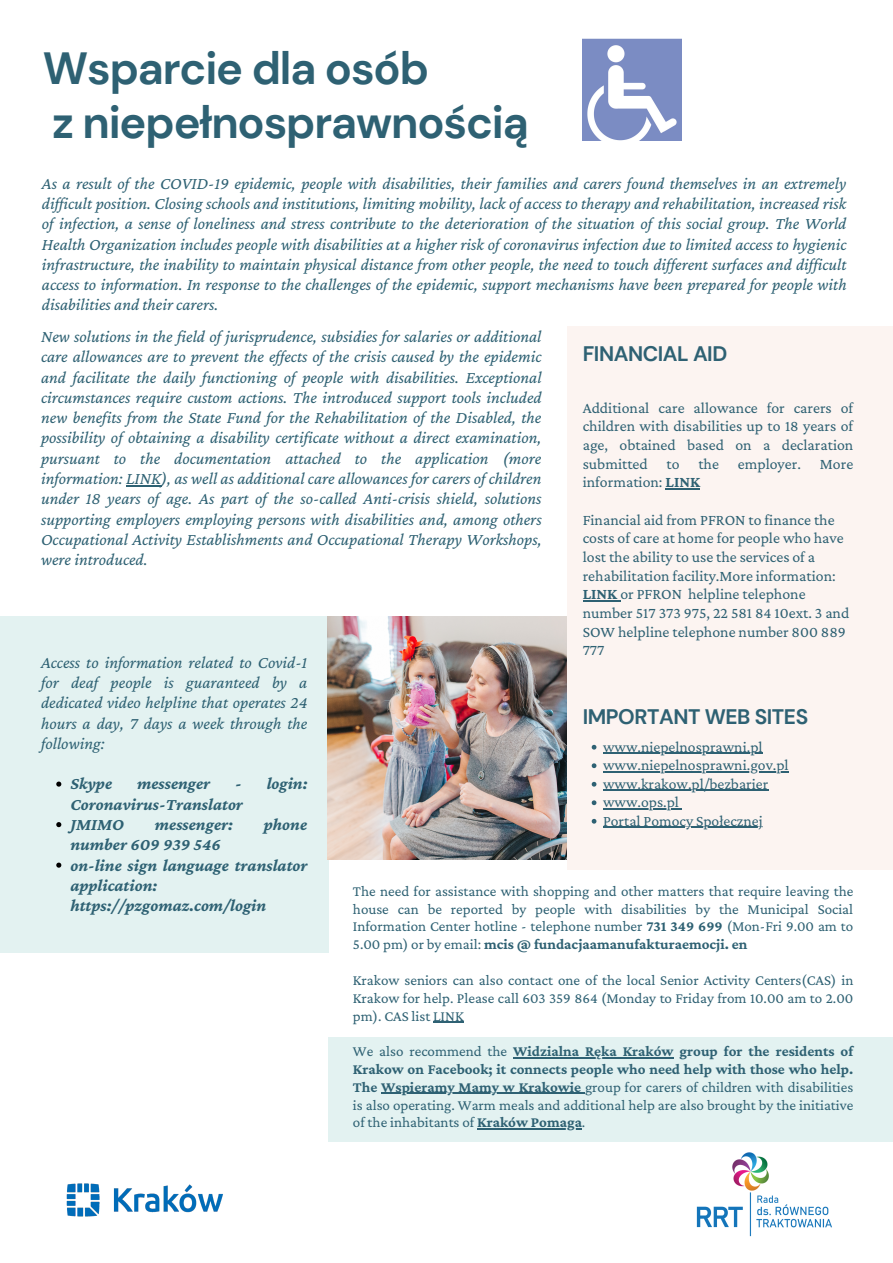
<style>
.page{position:relative;width:893px;height:1263px;background:#fff}
.page>*{position:absolute;margin:0;border:0;box-sizing:border-box;transform-origin:0 0}
.t1{font:700 45px/54px "DM Sans";letter-spacing:-.025em;color:#2e6173}
.t2{font:700 21px "DM Sans";letter-spacing:-.02em;color:#2e6173}
.t3{font:italic 17.25px/20.2px "Crimson Pro";color:#2e6173;text-align:justify}
.t4{font:italic 700 17.25px/20.2px "Crimson Pro";color:#2e6173}
.t5{font:15.75px/18.7px "Crimson Pro";color:#2e6173;text-align:justify}
.t6{font:15.6px/18.5px "Crimson Pro";color:#2e6173}
.t7{font:15px/17.9px "Crimson Pro";color:#2e6173;text-align:justify}
.s1{font-weight:700}
</style>
<div class="page">
<div style="left:567px;top:326px;width:326px;height:544px;background:#fcf4f1"></div>
<div style="left:0;top:616px;width:328px;height:336px;background:#e3f2f1"></div>
<img style="left:583px;top:38px;width:98px;height:102px">
<img style="left:327px;top:616px;width:240px;height:243px">
<hr style="left:665px;top:488px;width:35px;height:1px;background:#2e6173">
<hr style="left:583px;top:600px;width:37px;height:1px;background:#2e6173">
<div style="left:328px;top:1037px;width:565px;height:104px;background:#e3f2f1"></div>
<hr style="left:433px;top:1021px;width:31px;height:2px;background:#2e6173">
<hr style="left:513px;top:1057px;width:160px;height:1px;background:#2e6173">
<hr style="left:381px;top:1093px;width:204px;height:1px;background:#2e6173">
<hr style="left:477px;top:1128px;width:105px;height:2px;background:#2e6173">
<hr style="left:126px;top:485px;width:35px;height:2px;background:#2e6173">
<svg style="left:56px;top:781px;width:5px;height:6px"></svg>
<svg style="left:56px;top:822px;width:5px;height:5px"></svg>
<svg style="left:56px;top:862px;width:5px;height:6px"></svg>
<svg style="left:591px;top:745px;width:5px;height:4px"></svg>
<hr style="left:603px;top:753px;width:159px;height:1px;background:#2e6173">
<svg style="left:591px;top:763px;width:5px;height:5px"></svg>
<hr style="left:603px;top:771px;width:185px;height:1px;background:#2e6173">
<svg style="left:591px;top:782px;width:5px;height:5px"></svg>
<hr style="left:603px;top:790px;width:165px;height:1px;background:#2e6173">
<svg style="left:591px;top:800px;width:5px;height:5px"></svg>
<hr style="left:603px;top:808px;width:76px;height:2px;background:#2e6173">
<svg style="left:591px;top:819px;width:5px;height:5px"></svg>
<hr style="left:603px;top:827px;width:159px;height:1px;background:#2e6173">
<img style="left:66px;top:1183px;width:157px;height:34px">
<img style="left:696px;top:1152px;width:136px;height:85px">
<h1 class="t1" style="left:43px;top:41px;width:487px">Wsparcie dla osób<br>z niepełnosprawnością</h1>
<p class="t3" style="left:42px;top:173px;width:806px">As a result of the COVID-19 epidemic, people with disabilities, their families and carers found themselves in an extremely dif icult position. Closing schools and institutions, limiting mobility, lack of access to therapy and rehabilitation, increased risk of infection, a sense of loneliness and stress contribute to the deterioration of the situation of this social group. The World Health Organization includes people with disabilities at a higher risk of coronavirus infection due to limited access to hygienic infrastructure, the inability to maintain physical distance from other people, the need to touch dif erent surfaces and dif icult access to information. In response to the challenges of the epidemic, support mechanisms have been prepared for people with disabilities and their carers.</p>
<p class="t3" style="left:41px;top:326px;width:502px">New solutions in the field of jurisprudence, subsidies for salaries or additional care allowances are to prevent the ef ects of the crisis caused by the epidemic and facilitate the daily functioning of people with disabilities. Exceptional circumstances require custom actions. The introduced support tools included new benefits from the State Fund for the Rehabilitation of the Disabled, the possibility of obtaining a disability certificate without a direct examination, pursuant to the documentation attached to the application (more information: LINK), as well as additional care allowances for carers of children under 18 years of age. As part of the so-called Anti-crisis shield, solutions supporting employers employing persons with disabilities and, among others Occupational Activity Establishments and Occupational Therapy Workshops, were introduced.</p>
<p class="t2" style="left:583px;top:340px;width:146px">FINANCIAL AID</p>
<p class="t5" style="left:583px;top:398px;width:272px">Additional care allowance for carers of children with disabilities up to 18 years of age, obtained based on a declaration submitted to the employer. More information: <span class="s1">LINK</span></p>
<p class="t5" style="left:583px;top:510px;width:268px;text-align:left">Financial aid from PFRON to finance the costs of care at home for people who have lost the ability to use the services of a rehabilitation facility.More information:<br><span class="s1">LINK</span> or PFRON helpline telephone number 517 373 975, 22 581 84 10ext. 3 and SOW helpline telephone number 800 889<br>777</p>
<p class="t3" style="left:41px;top:652px;width:268px">Access to information related to Covid-1 for deaf people is guaranteed by a dedicated video helpline that operates 24 hours a day, 7 days a week through the following:</p>
<p class="t2" style="left:583px;top:703px;width:227px">IMPORTANT WEB SITES</p>
<p class="t6" style="left:603px;top:737px;width:187px">www.niepelnosprawni.pl www.niepelnosprawni.gov.pl www.krakow.pl/bezbarier www.ops.pl<br>Portal Pomocy Społecznej</p>
<p class="t4" style="left:70px;top:773px;width:239px;text-indent:165px">- login:<br>Coronavirus-Translator<br>JMIMO</p>
<p class="t4" style="left:70px;top:773px;width:43px">Skype</p>
<p class="t4" style="left:137px;top:773px;width:75px">messenger</p>
<p class="t4" style="left:155px;top:814px;width:79px">messenger:</p>
<p class="t4" style="left:264px;top:814px;width:45px">phone</p>
<p class="t4" style="left:70px;top:834px;width:238px">number 609 939 546<br>on-line sign language translator application: https://pzgomaz.com/login</p>
<p class="t7" style="left:353px;top:882px;width:502px">The need for assistance with shopping and other matters that require leaving the house can be reported by people with disabilities by the Municipal Social Information Center hotline - telephone number <span class="s1">731 349 699</span> (Mon-Fri 9.00 am to 5.00 pm) or by email: <span class="s1">mcis @ fundacjaamanufakturaemocji. en</span></p>
<p class="t7" style="left:353px;top:971px;width:502px">Krakow seniors can also contact one of the local Senior Activity Centers(CAS) in Krakow for help. Please call 603 359 864 (Monday to Friday from 10.00 am to 2.00 pm). CAS list LINK</p>
<p class="t7" style="left:353px;top:1042px;width:502px">We also recommend the <span class="s1">Widzialna Ręka Kraków group for the residents of Krakow on Facebook; it connects people who need help with those who help.<br>The Wspieramy Mamy w Krakowie</span> group for carers of children with disabilities is also operating. Warm meals and additional help are also brought by the initiative of the inhabitants of <span class="s1">Kraków Pomaga</span>.</p>
</div>
